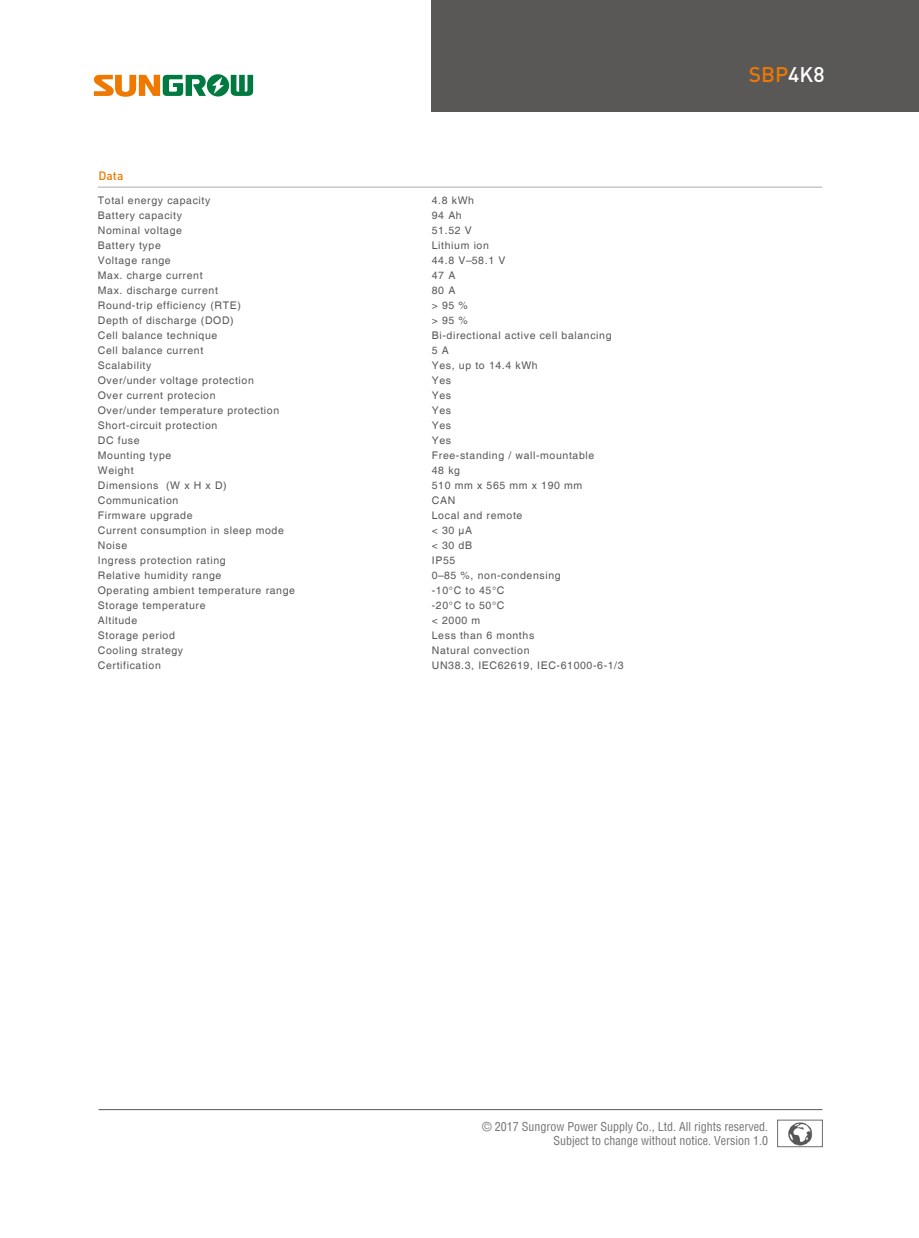
<style>
.page{position:relative;width:919px;height:1238px;background:#fff}
.page>*{position:absolute;margin:0;border:0;box-sizing:border-box;transform-origin:0 0}
.t1{font:500 21px "DIN";color:#ee7800}
.t2{font:condensed 12px/14.4px "Helvetica";color:#727272;text-align:right}
.t3{font:500 12px "DIN";color:#ee7800}
.t4{font:10.5px/15px "Helvetica";letter-spacing:.06em;color:#595857}
.s1{color:#fff}
</style>
<div class="page">
<svg style="left:93px;top:74px;width:160px;height:23px"></svg>
<div style="left:432px;top:0;width:486px;height:112px;background:#595857"></div>
<hr style="left:98px;top:187px;width:724px;height:1px;background:#ababac">
<img style="left:788px;top:1122px;width:25px;height:22px">
<div style="left:777px;top:1119px;width:45px;height:27px;border:1px solid #6e6e70"></div>
<hr style="left:99px;top:1109px;width:723px;height:1px;background:#595857">
<p class="t3" style="left:99px;top:168px;width:26px">Data</p>
<p class="t4" style="left:98px;top:193px;width:199px">Total energy capacity<br>Battery capacity<br>Nominal voltage<br>Battery type<br>Voltage range<br>Max. charge current<br>Max. discharge current<br>Round-trip efficiency (RTE)<br>Depth of discharge (DOD)<br>Cell balance technique<br>Cell balance current<br>Scalability<br>Over/under voltage protection<br>Over current protecion<br>Over/under temperature protection<br>Short-circuit protection<br>DC fuse<br>Mounting type<br>Weight<br>Dimensions (W x H x D)<br>Communication<br>Firmware upgrade<br>Current consumption in sleep mode<br>Noise<br>Ingress protection rating<br>Relative humidity range<br>Operating ambient temperature range<br>Storage temperature<br>Altitude<br>Storage period<br>Cooling strategy<br>Certification</p>
<p class="t4" style="left:432px;top:193px;width:193px">4.8 kWh<br>94 Ah<br>51.52 V<br>Lithium ion<br>44.8 V–58.1 V<br>47 A<br>80 A<br>&gt; 95 %<br>&gt; 95 %<br>Bi-directional active cell balancing<br>5 A<br>Yes, up to 14.4 kWh<br>Yes<br>Yes<br>Yes<br>Yes<br>Yes<br>Free-standing / wall-mountable<br>48 kg<br>510 mm x 565 mm x 190 mm<br>CAN<br>Local and remote<br>&lt; 30 µA<br>&lt; 30 dB<br>IP55<br>0–85 %, non-condensing<br>-10°C to 45°C<br>-20°C to 50°C<br>&lt; 2000 m<br>Less than 6 months<br>Natural convection<br>UN38.3, IEC62619, IEC-61000-6-1/3</p>
<h1 class="t1" style="left:748px;top:60px;width:77px">SBP<span class="s1">4K8</span></h1>
<p class="t2" style="left:482px;top:1118px;width:287px">© 2017 Sungrow Power Supply Co., Ltd. All rights reserved.<br>Subject to change without notice. Version 1.0</p>
</div>
